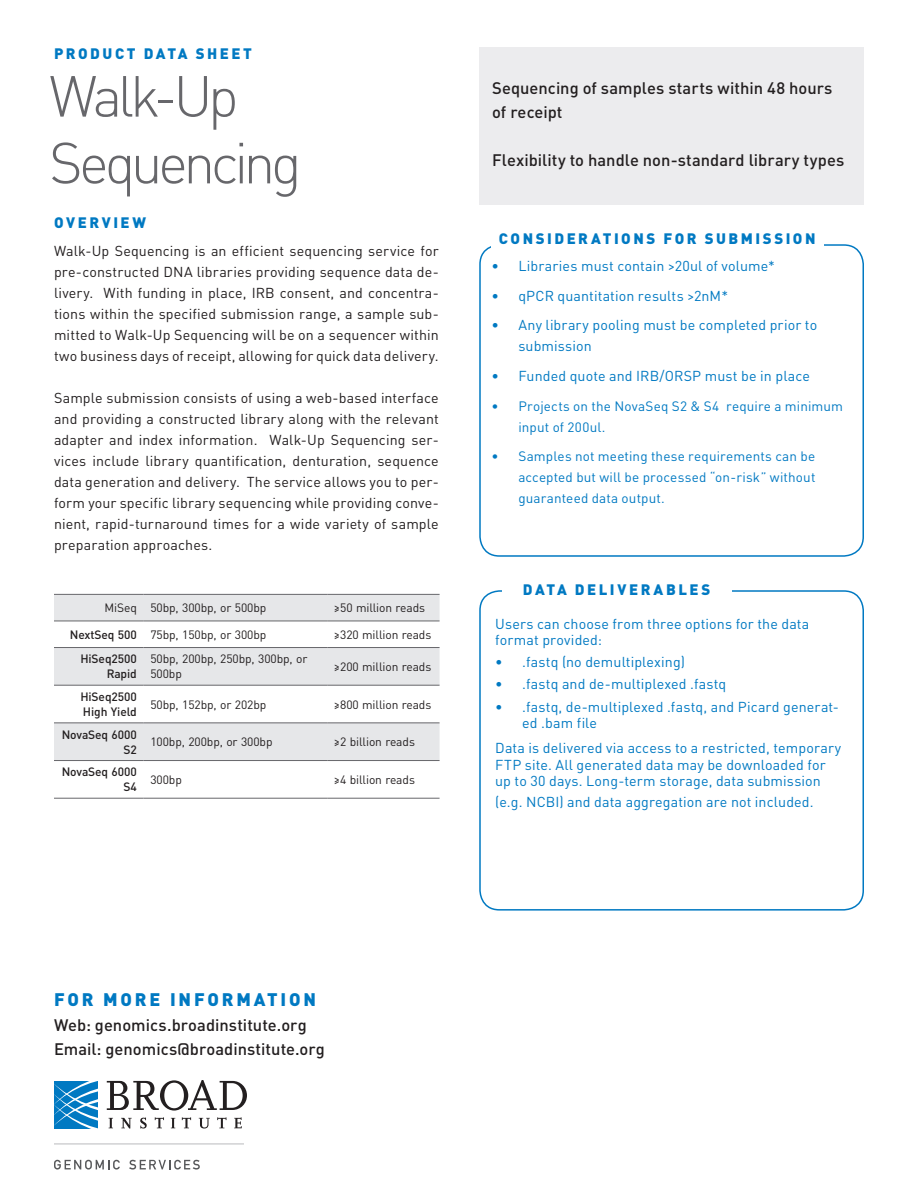
<style>
.page{position:relative;width:918px;height:1188px;background:#fff}
.page>*{position:absolute;margin:0;border:0;box-sizing:border-box;transform-origin:0 0}
.t1{font:300 57px "DINOT";letter-spacing:-.08em;color:#67676b}
.t2{font:900 18px "DINOT";letter-spacing:.16em;color:#0079c2}
.Subhead_2{font:500 16.5px/24px "DINOT";color:#231f20}
.SUBHEAD-CAPS{font:900 15px "DINOT";letter-spacing:.165em;color:#0079c2}
.t3{font:14.25px/21px "DINOT";letter-spacing:.01em;color:#231f20;text-align:justify}
.t4{font:14.25px/16.5px "DINOT";letter-spacing:.01em;color:#0079c2}
.t5{font:13.5px/21px "DINOT";letter-spacing:.015em;color:#0079c2}
.Table_text{font:12px/15px "DINOT";letter-spacing:-.005em;color:#231f20}
.Table_text-2{font:500 12px/15px "DINOT";letter-spacing:-.005em;color:#231f20;text-align:right}
</style>
<div class="page">
<div style="left:479px;top:244px;width:385px;height:313px;border:2px solid #0079c2;border-radius:19px"></div>
<div style="left:491px;top:225px;width:333px;height:26px;background:#fff"></div>
<div style="left:479px;top:590px;width:385px;height:321px;border:2px solid #0079c2;border-radius:19px"></div>
<div style="left:502px;top:579px;width:229px;height:21px;background:#fff"></div>
<svg style="left:54px;top:1160px;width:66px;height:10px"></svg>
<svg style="left:129px;top:1160px;width:71px;height:10px"></svg>
<svg style="left:109px;top:1118px;width:4px;height:10px"></svg>
<svg style="left:121px;top:1118px;width:11px;height:11px"></svg>
<svg style="left:140px;top:1118px;width:7px;height:11px"></svg>
<svg style="left:155px;top:1117px;width:9px;height:11px"></svg>
<svg style="left:171px;top:1118px;width:4px;height:10px"></svg>
<svg style="left:182px;top:1117px;width:9px;height:11px"></svg>
<svg style="left:199px;top:1118px;width:11px;height:11px"></svg>
<svg style="left:217px;top:1117px;width:10px;height:11px"></svg>
<svg style="left:234px;top:1117px;width:8px;height:11px"></svg>
<svg style="left:107px;top:1080px;width:140px;height:31px"></svg>
<svg style="left:54px;top:1081px;width:44px;height:47px;background:#3193cd"></svg>
<hr style="left:54px;top:1143px;width:190px;height:1px;background:#c1c2c4">
<div style="left:479px;top:47px;width:385px;height:158px;background:#ececee"></div>
<svg style="left:54px;top:595px;width:386px;height:165px;fill:#e6e7e9"></svg>
<hr style="left:54px;top:594px;width:90px;height:1px;background:#67676b">
<hr style="left:144px;top:594px;width:183px;height:1px;background:#67676b">
<hr style="left:327px;top:594px;width:113px;height:1px;background:#67676b">
<hr style="left:54px;top:621px;width:90px;height:1px;background:#67676b">
<hr style="left:144px;top:621px;width:183px;height:1px;background:#67676b">
<hr style="left:327px;top:621px;width:113px;height:1px;background:#67676b">
<hr style="left:54px;top:647px;width:90px;height:1px;background:#67676b">
<hr style="left:144px;top:647px;width:183px;height:1px;background:#67676b">
<hr style="left:327px;top:647px;width:113px;height:1px;background:#67676b">
<hr style="left:54px;top:685px;width:90px;height:1px;background:#67676b">
<hr style="left:144px;top:685px;width:183px;height:1px;background:#67676b">
<hr style="left:327px;top:685px;width:113px;height:1px;background:#67676b">
<hr style="left:54px;top:722px;width:90px;height:1px;background:#67676b">
<hr style="left:144px;top:722px;width:183px;height:1px;background:#67676b">
<hr style="left:327px;top:722px;width:113px;height:1px;background:#67676b">
<hr style="left:54px;top:760px;width:90px;height:1px;background:#67676b">
<hr style="left:144px;top:760px;width:183px;height:1px;background:#67676b">
<hr style="left:327px;top:760px;width:113px;height:1px;background:#67676b">
<hr style="left:54px;top:798px;width:90px;height:1px;background:#67676b">
<hr style="left:144px;top:798px;width:183px;height:1px;background:#67676b">
<hr style="left:327px;top:798px;width:113px;height:1px;background:#67676b">
<p class="SUBHEAD-CAPS" style="left:54px;top:43px;width:199px">PRODUCT DATA SHEET</p>
<p class="t1" style="left:49px;top:61px;width:191px">Walk-Up</p>
<p class="t1" style="left:49px;top:128px;width:254px">Sequencing</p>
<p class="SUBHEAD-CAPS" style="left:54px;top:213px;width:94px">OVERVIEW</p>
<p class="t3" style="left:54px;top:240px;width:386px">Walk-Up Sequencing is an efficient sequencing service for pre-constructed DNA libraries providing sequence data de&shy;livery. With funding in place, IRB consent, and concentra&shy;tions within the specified submission range, a sample sub&shy;mitted to Walk-Up Sequencing will be on a sequencer within two business days of receipt, allowing for quick data delivery.</p>
<p class="t3" style="left:54px;top:387px;width:386px">Sample submission consists of using a web-based interface and providing a constructed library along with the relevant adapter and index information. Walk-Up Sequencing ser&shy;vices include library quantification, denturation, sequence data generation and delivery. The service allows you to per&shy;form your specific library sequencing while providing conve&shy;nient, rapid-turnaround times for a wide variety of sample preparation approaches.</p>
<p class="Table_text" style="left:104px;top:600px;width:34px">MiSeq</p>
<p class="Table_text" style="left:150px;top:600px;width:118px">50bp, 300bp, or 500bp</p>
<p class="Table_text" style="left:334px;top:600px;width:93px">≥50 million reads</p>
<p class="Table_text-2" style="left:70px;top:627px;width:69px">NextSeq 500</p>
<p class="Table_text" style="left:150px;top:627px;width:118px">75bp, 150bp, or 300bp</p>
<p class="Table_text" style="left:334px;top:627px;width:99px">≥320 million reads</p>
<p class="Table_text-2" style="left:80px;top:651px;width:58px">HiSeq2500</p>
<p class="Table_text-2" style="left:107px;top:666px;width:32px">Rapid</p>
<p class="Table_text" style="left:150px;top:651px;width:159px">50bp, 200bp, 250bp, 300bp, or<br>500bp</p>
<p class="Table_text" style="left:334px;top:659px;width:99px">≥200 million reads</p>
<p class="Table_text-2" style="left:80px;top:689px;width:58px">HiSeq2500</p>
<p class="Table_text-2" style="left:83px;top:704px;width:55px">High Yield</p>
<p class="Table_text" style="left:150px;top:697px;width:118px">50bp, 152bp, or 202bp</p>
<p class="Table_text" style="left:334px;top:697px;width:99px">≥800 million reads</p>
<p class="Table_text-2" style="left:62px;top:727px;width:77px">NovaSeq 6000<br>S2</p>
<p class="Table_text" style="left:150px;top:734px;width:124px">100bp, 200bp, or 300bp</p>
<p class="Table_text" style="left:334px;top:734px;width:82px">≥2 billion reads</p>
<p class="Table_text-2" style="left:62px;top:764px;width:77px">NovaSeq 6000<br>S4</p>
<p class="Table_text" style="left:150px;top:772px;width:33px">300bp</p>
<p class="Table_text" style="left:334px;top:772px;width:82px">≥4 billion reads</p>
<p class="Subhead_2" style="left:492px;top:75px;width:342px">Sequencing of samples starts within 48 hours of receipt</p>
<p class="Subhead_2" style="left:492px;top:147px;width:354px">Flexibility to handle non-standard library types</p>
<p class="SUBHEAD-CAPS" style="left:499px;top:228px;width:318px">CONSIDERATIONS FOR SUBMISSION</p>
<p class="t4" style="left:491px;top:258px;width:285px">• Libraries must contain &gt;20ul of volume*</p>
<p class="t4" style="left:491px;top:287px;width:238px">• qPCR quantitation results &gt;2nM*</p>
<p class="t4" style="left:518px;top:315px;width:300px;line-height:21px;text-indent:-27px">• Any library pooling must be completed prior to submission</p>
<p class="t4" style="left:491px;top:367px;width:320px">• Funded quote and IRB/ORSP must be in place</p>
<p class="t5" style="left:518px;top:395px;width:326px;text-indent:-27px">• Projects on the NovaSeq S2 &amp; S4 require a minimum input of 200ul.</p>
<p class="t5" style="left:518px;top:446px;width:299px;text-align:justify;text-indent:-27px">• Samples not meeting these requirements can be accepted but will be processed “on-risk” without guaranteed data output.</p>
<p class="SUBHEAD-CAPS" style="left:523px;top:580px;width:189px">DATA DELIVERABLES</p>
<p class="t4" style="left:495px;top:615px;width:316px">Users can choose from three options for the data format provided:</p>
<p class="t4" style="left:495px;top:654px;width:191px">• .fastq (no demultiplexing)</p>
<p class="t4" style="left:495px;top:676px;width:233px">• .fastq and de-multiplexed .fastq</p>
<p class="t4" style="left:522px;top:698px;width:318px;text-indent:-27px">• .fastq, de-multiplexed .fastq, and Picard generat&shy;ed .bam file</p>
<p class="t4" style="left:495px;top:740px;width:348px">Data is delivered via access to a restricted, temporary<br>FTP site. All generated data may be downloaded for up to 30 days. Long-term storage, data submission</p>
<p class="t4" style="left:495px;top:794px;width:320px">(e.g. NCBI) and data aggregation are not included.</p>
<p class="t2" style="left:54px;top:987px;width:264px">FOR MORE INFORMATION</p>
<p class="Subhead_2" style="left:54px;top:1013px;width:254px">Web: genomics.broadinstitute.org</p>
<p class="Subhead_2" style="left:54px;top:1037px;width:273px">Email: genomics@broadinstitute.org</p>
</div>
